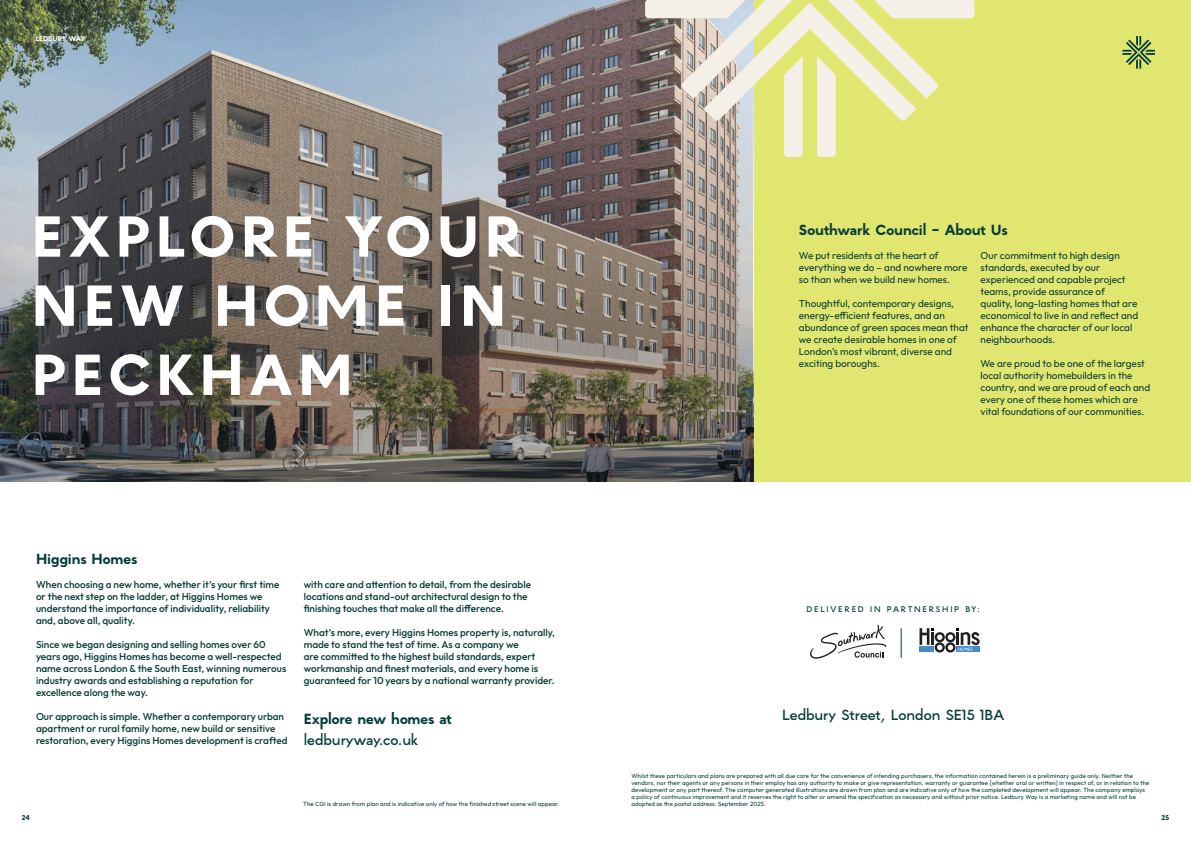
<style>
.page{position:relative;width:1191px;height:842px;background:#fff}
.page>*{position:absolute;margin:0;border:0;box-sizing:border-box;transform-origin:0 0}
.t1{font:500 57.6px/69.1px "MADEINFINITY Personal Use";letter-spacing:.1em;color:#fff}
.t2{font:500 14.7px "MADEINFINITY Personal Use";letter-spacing:-.01em;color:#063e39}
.t3{font:14.7px "MADEINFINITY Personal Use";color:#063e39}
.t4{font:500 10px/12px "Outfit";color:#063e39}
.t5{font:10px/12px "Outfit";color:#063e39}
.t6{font:8.2px "MADEINFINITY Personal Use";letter-spacing:.215em;color:#063e39}
.t7{font:500 7px "MADEINFINITY Personal Use";letter-spacing:-.01em;color:#fff}
.t8{font:500 7px "MADEINFINITY Personal Use";color:#063e39}
.t9{font:6px/7px "Outfit";letter-spacing:.02em;color:#063e39}
</style>
<div class="page">
<img style="left:0;top:0;width:645px;height:62px">
<div style="left:753px;top:0;width:438px;height:482px;background:#e1e670"></div>
<img style="left:0;top:62px;width:753px;height:420px">
<svg style="left:810px;top:625px;width:76px;height:34px"></svg>
<hr style="left:901px;top:628px;width:1px;height:30px;background:#063e39">
<svg style="left:919px;top:628px;width:60px;height:24px"></svg>
<svg style="left:645px;top:0;width:329px;height:157px"></svg>
<svg style="left:1122px;top:36px;width:33px;height:33px"></svg>
<p class="t7" style="left:35px;top:33px;width:51px">LEDBURY WAY</p>
<h1 class="t1" style="left:32px;top:199px;width:493px">EXPLORE YOUR<br>NEW HOME IN<br>PECKHAM</h1>
<h2 class="t2" style="left:36px;top:547px;width:103px">Higgins Homes</h2>
<p class="t4" style="left:36px;top:579px;width:245px">When choosing a new home, whether it’s your first time or the next step on the ladder, at Higgins Homes we understand the importance of individuality, reliability and, above all, quality.</p>
<p class="t4" style="left:36px;top:639px;width:252px">Since we began designing and selling homes over 60 years ago, Higgins Homes has become a well-respected name across London &amp; the South East, winning numerous industry awards and establishing a reputation for excellence along the way.</p>
<p class="t4" style="left:36px;top:711px;width:253px">Our approach is simple. Whether a contemporary urban apartment or rural family home, new build or sensitive restoration, every Higgins Homes development is crafted</p>
<p class="t4" style="left:304px;top:579px;width:229px">with care and attention to detail, from the desirable locations and stand-out architectural design to the finishing touches that make all the difference.</p>
<p class="t4" style="left:304px;top:627px;width:253px">What’s more, every Higgins Homes property is, naturally, made to stand the test of time. As a company we<br>are committed to the highest build standards, expert workmanship and finest materials, and every home is guaranteed for 10 years by a national warranty provider.</p>
<h2 class="t2" style="left:304px;top:707px;width:150px">Explore new homes at</h2>
<h2 class="t3" style="left:304px;top:729px;width:116px">ledburyway.co.uk</h2>
<h2 class="t2" style="left:799px;top:218px;width:210px">Southwark Council – About Us</h2>
<p class="t5" style="left:799px;top:249px;width:170px">We put residents at the heart of everything we do – and nowhere more so than when we build new homes.</p>
<p class="t5" style="left:799px;top:297px;width:171px">Thoughtful, contemporary designs, energy-efficient features, and an abundance of green spaces mean that we create desirable homes in one of<br>London’s most vibrant, diverse and exciting boroughs.</p>
<p class="t5" style="left:980px;top:249px;width:159px">Our commitment to high design standards, executed by our experienced and capable project teams, provide assurance of quality, long-lasting homes that are economical to live in and reflect and enhance the character of our local neighbourhoods.</p>
<p class="t5" style="left:980px;top:357px;width:171px">We are proud to be one of the largest local authority homebuilders in the country, and we are proud of each and every one of these homes which are vital foundations of our communities.</p>
<p class="t6" style="left:806px;top:603px;width:175px">DELIVERED IN PARTNERSHIP BY:</p>
<h2 class="t3" style="left:782px;top:703px;width:224px">Ledbury Street, London SE15 1BA</h2>
<p class="t9" style="left:631px;top:772px;width:519px">Whilst these particulars and plans are prepared with all due care for the convenience of intending purchasers, the information contained herein is a preliminary guide only. Neither the vendors, nor their agents or any persons in their employ has any authority to make or give representation, warranty or guarantee [whether oral or written] in respect of, or in relation to the development or any part thereof. The computer generated illustrations are drawn from plan and are indicative only of how the completed development will appear. The company employs a policy of continuous improvement and it reserves the right to alter or amend the specification as necessary and without prior notice. Ledbury Way is a marketing name and will not be</p>
<p class="t9" style="left:303px;top:800px;width:258px">The CGI is drawn from plan and is indicative only of how the finished street scene will appear.</p>
<p class="t9" style="left:631px;top:800px;width:136px">adopted as the postal address. September 2025.</p>
<p class="t8" style="left:22px;top:812px;width:9px">24</p>
<p class="t8" style="left:1161px;top:812px;width:9px">25</p>
</div>
